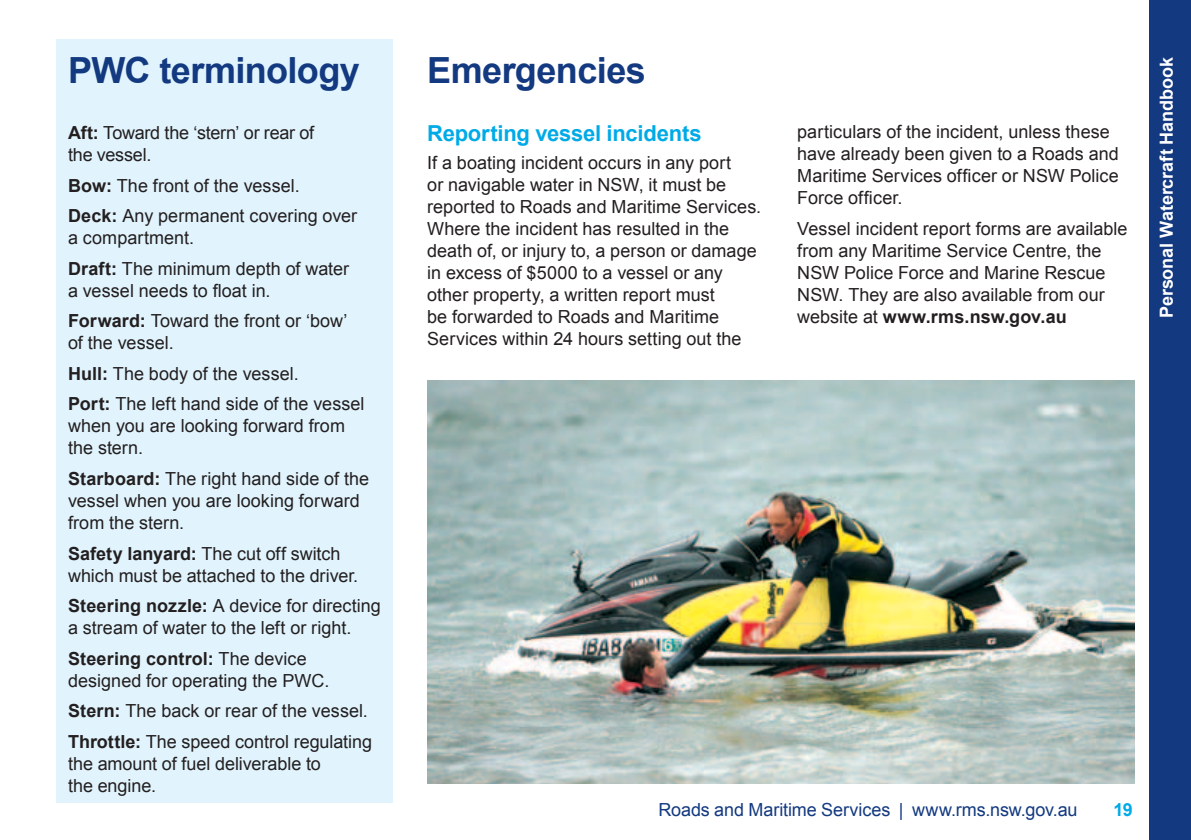
<style>
.page{position:relative;width:1191px;height:840px;background:#fff}
.page>*{position:absolute;margin:0;border:0;box-sizing:border-box;transform-origin:0 0}
.t1{font:700 36px "Arial";letter-spacing:-.015em;color:#133980}
.t2{font:700 22px "Arial";letter-spacing:-.01em;color:#00aae7}
.t3{font:18px/22px "Arial";color:#231f20}
.t4{font:18px "Arial";letter-spacing:-.005em;color:#133980}
.t5{font:700 18px "Arial";color:#fff}
.t6{font:700 18px "Arial";color:#00aae7}
.s1{font-weight:700}
</style>
<div class="page">
<div style="left:1149px;top:0;width:42px;height:839px;background:#133980"></div>
<img style="left:427px;top:380px;width:707px;height:402px">
<div style="left:57px;top:40px;width:336px;height:762px;background:#e1f4fd"></div>
<h1 class="t1" style="left:68px;top:47px;width:293px">PWC terminology</h1>
<h1 class="t1" style="left:427px;top:47px;width:220px">Emergencies</h1>
<p class="t3" style="left:68px;top:122px;width:248px"><span class="s1">Aft:</span> Toward the ‘stern’ or rear of the vessel.</p>
<p class="t3" style="left:68px;top:170px;width:291px;line-height:30.6px"><span class="s1">Bow:</span> The front of the vessel.<br><span class="s1">Deck:</span> Any permanent covering over</p>
<p class="t3" style="left:68px;top:223px;width:283px;line-height:30.6px">a compartment.<br><span class="s1">Draft:</span> The minimum depth of water</p>
<p class="t3" style="left:68px;top:275px;width:281px;line-height:30.6px">a vessel needs to float in.<br><span class="s1">Forward:</span> Toward the front or ‘bow’</p>
<p class="t3" style="left:68px;top:328px;width:298px;line-height:30.6px">of the vessel.<br><span class="s1">Hull:</span> The body of the vessel.<br><span class="s1">Port:</span> The left hand side of the vessel</p>
<p class="t3" style="left:68px;top:415px;width:278px">when you are looking forward from the stern.</p>
<p class="t3" style="left:68px;top:467px;width:303px"><span class="s1">Starboard:</span> The right hand side of the vessel when you are looking forward from the stern.</p>
<p class="t3" style="left:68px;top:542px;width:292px"><span class="s1">Safety lanyard:</span> The cut off switch which must be attached to the driver.</p>
<p class="t3" style="left:68px;top:594px;width:314px"><span class="s1">Steering nozzle:</span> A device for directing a stream of water to the left or right.</p>
<p class="t3" style="left:68px;top:647px;width:263px"><span class="s1">Steering control:</span> The device designed for operating the PWC.</p>
<p class="t3" style="left:68px;top:695px;width:306px;line-height:30.6px"><span class="s1">Stern:</span> The back or rear of the vessel.<br><span class="s1">Throttle:</span> The speed control regulating</p>
<p class="t3" style="left:68px;top:752px;width:254px">the amount of fuel deliverable to the engine.</p>
<p class="t2" style="left:427px;top:119px;width:276px">Reporting vessel incidents</p>
<p class="t3" style="left:427px;top:151px;width:335px">If a boating incident occurs in any port<br>or navigable water in NSW, it must be reported to Roads and Maritime Services.<br>Where the incident has resulted in the death of, or injury to, a person or damage in excess of $5000 to a vessel or any other property, a written report must<br>be forwarded to Roads and Maritime Services within 24 hours setting out the</p>
<p class="t3" style="left:797px;top:121px;width:323px">particulars of the incident, unless these have already been given to a Roads and Maritime Services officer or NSW Police Force officer.</p>
<p class="t3" style="left:797px;top:217px;width:332px">Vessel incident report forms are available from any Maritime Service Centre, the NSW Police Force and Marine Rescue NSW. They are also available from our website at <span class="s1">www.rms.nsw.gov.au</span></p>
<p class="t4" style="left:658px;top:797px;width:420px">Roads and Maritime Services | www.rms.nsw.gov.au</p>
<p class="t6" style="left:1113px;top:797px;width:21px">19</p>
<p class="t5" style="left:1154px;top:318px;width:263px;rotate:-90deg">Personal Watercraft Handbook</p>
</div>
